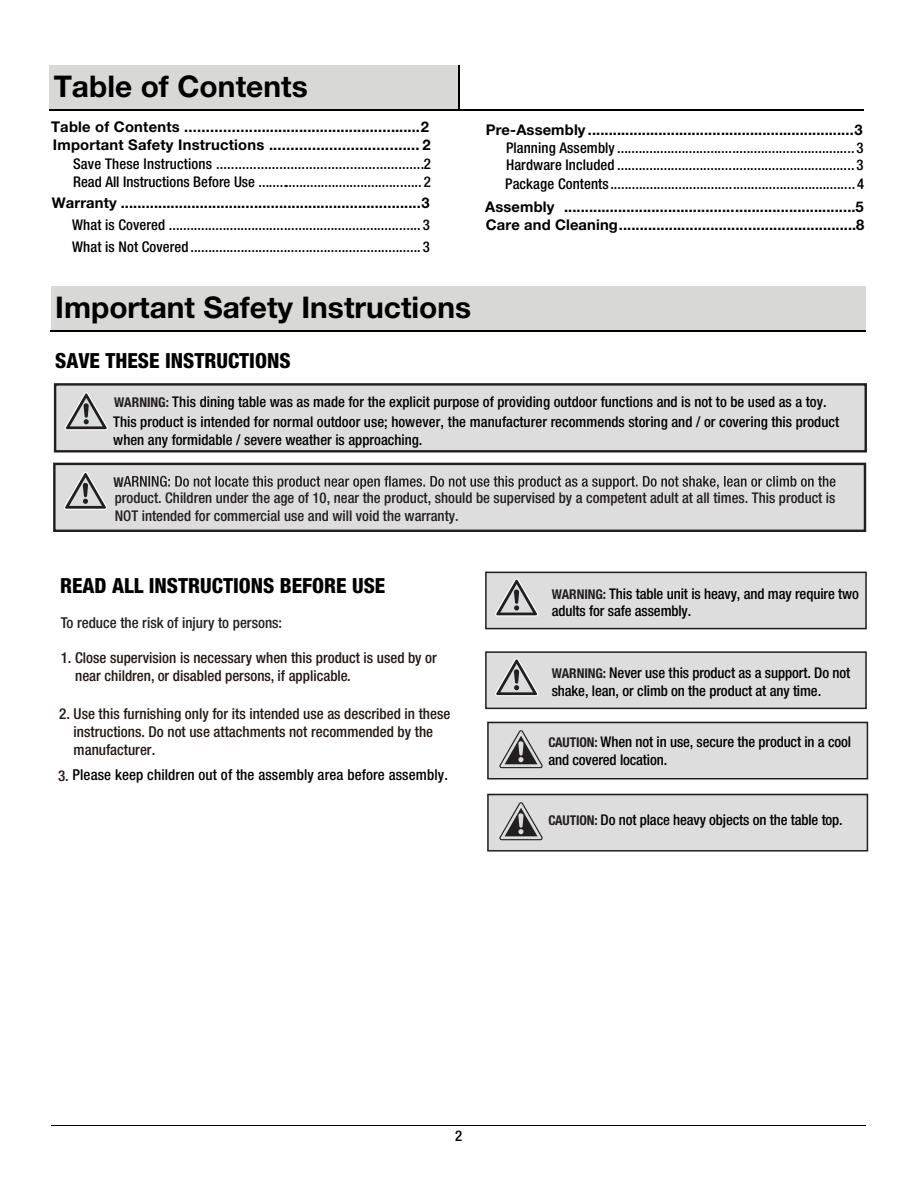
<style>
.page{position:relative;width:918px;height:1188px;background:#fff}
.page>*{position:absolute;margin:0;border:0;box-sizing:border-box;transform-origin:0 0}
.t1{font:700 29.85px "Helvetica Neue LT Std";color:#000}
.t2{font:800 condensed 20.85px "Helvetica Neue LT Std";color:#000}
.t3{font:500 condensed 15px/18px "Helvetica Neue LT Std";color:#231815}
.t4{font:500 condensed 15px "Helvetica Neue LT Std";letter-spacing:.01em;color:#040000}
.t5{font:500 condensed 15px "Helvetica Neue LT Std";color:#231f20}
.t6{font:500 condensed 14.7px/17.7px "Helvetica Neue LT Std";color:#000}
.t7{font:700 14.7px/18.1px "Helvetica Neue LT Std";letter-spacing:.015em;color:#000}
.t8{font:500 condensed 14.7px/17.7px "Helvetica Neue LT Std";color:#231f20}
.t9{font:700 condensed 13.5px "Helvetica Neue LT Std";color:#231f20}
.s1{font-weight:700;font-size:13.5px;color:#231f20}
.s2{color:#231815}
.s3{font-family:"Helvetica Neue LT Com";font-weight:700;font-size:24px;color:#d0d0d1}
</style>
<div class="page">
<hr style="left:52px;top:1125px;width:814px;height:1px;background:#000">
<div style="left:49px;top:66px;width:410px;height:43px;background:#d8d8d7"></div>
<hr style="left:458px;top:66px;width:1px;height:43px;background:#000">
<hr style="left:49px;top:109px;width:409px;height:1px;background:#000">
<hr style="left:461px;top:109px;width:403px;height:1px;background:#000">
<div style="left:51px;top:287px;width:814px;height:43px;background:#d8d8d7"></div>
<hr style="left:50px;top:330px;width:409px;height:2px;background:#000">
<hr style="left:461px;top:330px;width:404px;height:2px;background:#000">
<div style="left:487px;top:722px;width:380px;height:56px;background:#dedddd"></div>
<div style="left:487px;top:722px;width:381px;height:57px;border:2px solid #231f20"></div>
<hr style="left:487px;top:723px;width:2px;height:56px;background:#231f20">
<div style="left:486px;top:572px;width:380px;height:57px;background:#dedddd"></div>
<div style="left:485px;top:572px;width:382px;height:57px;border:2px solid #231f20"></div>
<svg style="left:495px;top:579px;width:43px;height:37px"></svg>
<svg style="left:499px;top:730px;width:44px;height:38px"></svg>
<div style="left:487px;top:793px;width:381px;height:58px;background:#dedddd"></div>
<div style="left:487px;top:794px;width:381px;height:58px;border:2px solid #231f20"></div>
<hr style="left:487px;top:795px;width:2px;height:56px;background:#231f20">
<svg style="left:499px;top:802px;width:44px;height:38px"></svg>
<div style="left:486px;top:652px;width:380px;height:56px;background:#dedddd"></div>
<div style="left:485px;top:651px;width:382px;height:58px;border:2px solid #231f20"></div>
<svg style="left:495px;top:658px;width:43px;height:38px"></svg>
<div style="left:56px;top:385px;width:810px;height:65px;background:#dedddd"></div>
<div style="left:54px;top:383px;width:813px;height:70px;border:2px solid #231f20"></div>
<svg style="left:65px;top:392px;width:43px;height:38px"></svg>
<div style="left:55px;top:464px;width:810px;height:66px;background:#dedddd"></div>
<div style="left:53px;top:463px;width:813px;height:69px;border:2px solid #231f20"></div>
<svg style="left:123px;top:476px;width:712px;height:13px"></svg>
<svg style="left:64px;top:472px;width:43px;height:38px"></svg>
<h1 class="t1" style="left:54px;top:67px;width:256px">Table of Contents</h1>
<p class="t7" style="left:51px;top:118px;width:381px">Table of Contents ........................................................2<br>Important Safety Instructions ................................... 2</p>
<p class="t6" style="left:73px;top:155px;width:359px;line-height:17.2px">Save These Instructions ........................................................2<br>Read All Instructions Before Use ............................................. 2</p>
<p class="t7" style="left:52px;top:193px;width:379px">Warranty ........................................................................3</p>
<p class="t6" style="left:72px;top:214px;width:359px;line-height:21.6px">What is Covered ...................................................................... 3<br>What is Not Covered ................................................................ 3</p>
<p class="t7" style="left:486px;top:121px;width:379px">Pre-Assembly ................................................................3</p>
<p class="t6" style="left:506px;top:139px;width:359px;line-height:17.1px">Planning Assembly .................................................................. 3<br>Hardware Included .................................................................. 3</p>
<p class="t6" style="left:505px;top:175px;width:361px">Package Contents.................................................................... 4</p>
<p class="t7" style="left:485px;top:197px;width:380px">Assembly ......................................................................5</p>
<p class="t7" style="left:486px;top:215px;width:380px">Care and Cleaning.........................................................8</p>
<h1 class="t1" style="left:55px;top:289px;width:418px">Important Safety Instructions</h1>
<h2 class="t2" style="left:55px;top:348px;width:237px">SAVE THESE INSTRUCTIONS</h2>
<p class="t6" style="left:113px;top:392px;width:727px;line-height:20px"><span class="s1">WARNING:</span> This dining table was as made for the explicit purpose of providing outdoor functions and is not to be used as a toy.<br>This product is intended for normal outdoor use; however, the manufacturer recommends storing and / or covering this product</p>
<p class="t6" style="left:113px;top:431px;width:311px">when any formidable / severe weather is approaching.</p>
<p class="t9" style="left:114px;top:474px;width:12px">W</p>
<p class="t8" style="left:115px;top:489px;width:722px">product. Children under the age of 10, near the product, should be supervised by a competent adult at all times. This product is<br>NOT intended for commercial use and will void the warranty.</p>
<h2 class="t2" style="left:60px;top:573px;width:327px">READ ALL INSTRUCTIONS BEFORE USE</h2>
<p class="t5" style="left:61px;top:614px;width:223px">To reduce the risk of injury to persons:</p>
<p class="t3" style="left:75px;top:649px;width:363px;text-indent:-14px">1. Close supervision is necessary when this product is used by or near children, or disabled persons, if applicable.</p>
<p class="t3" style="left:74px;top:705px;width:378px;text-indent:-14px">2. Use this furnishing only for its intended use as described in these instructions. Do not use attachments not recommended by the manufacturer.</p>
<p class="t4" style="left:58px;top:766px;width:391px"><span class="s2">3.</span> Please keep children out of the assembly area before assembly.</p>
<p class="t6" style="left:552px;top:584px;width:309px"><span class="s1">WARNING:</span> This table unit is heavy, and may require two adults for safe assembly.</p>
<p class="t6" style="left:552px;top:664px;width:300px"><span class="s1">WARNING:</span> Never use this product as a support. Do not shake, lean, or climb on the product at any time.</p>
<p class="t6" style="left:522px;top:733px;width:330px;text-indent:26px"><span class="s1">CAUTION:</span> When not in use, secure the product in a cool <span class="s3">!</span> and covered location.</p>
<p class="t6" style="left:548px;top:811px;width:296px"><span class="s1">CAUTION:</span> Do not place heavy objects on the table top.</p>
<p class="t6" style="left:455px;top:1127px;width:9px">2</p>
</div>
